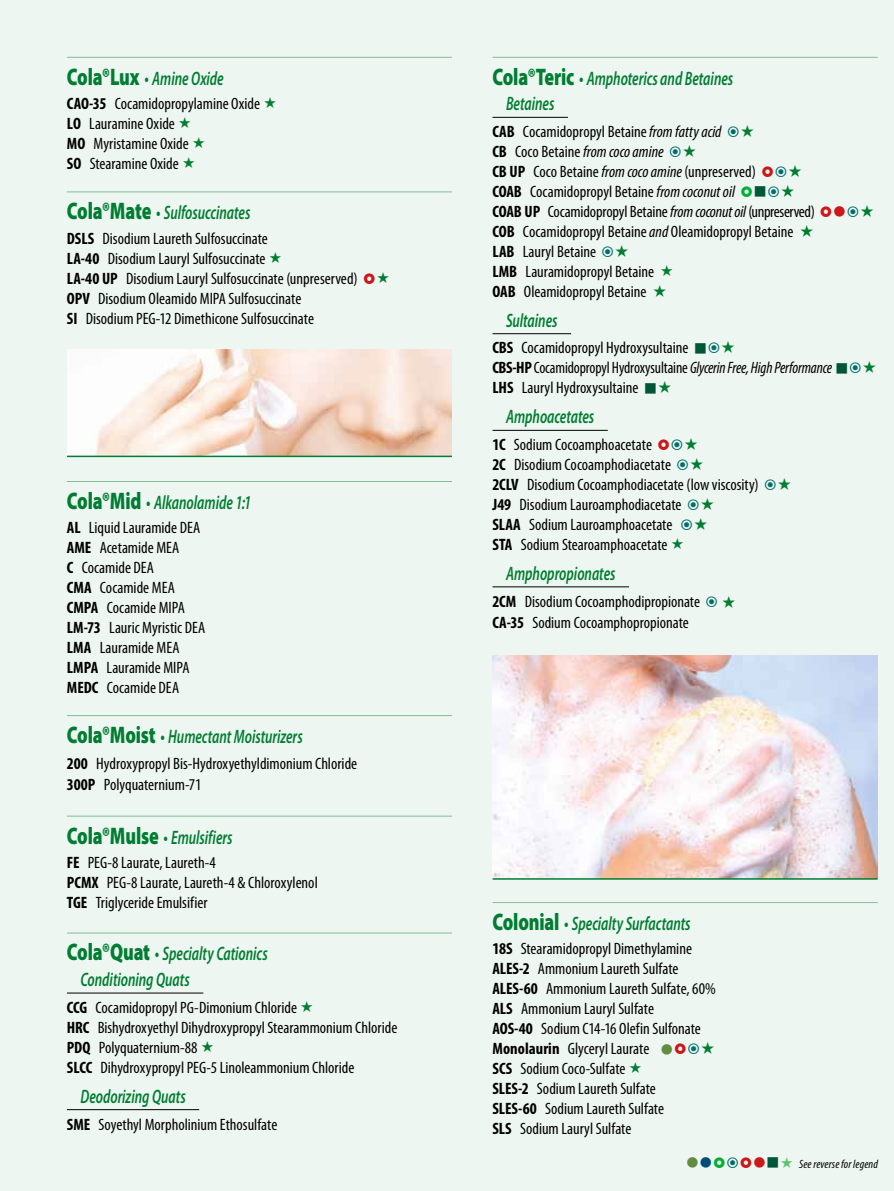
<style>
.page{position:relative;width:894px;height:1191px;background:#fff}
.page>*{position:absolute;margin:0;border:0;box-sizing:border-box;transform-origin:0 0}
.t1{font:italic 600 semi-condensed 19.5px/25.5px "Myriad Pro";letter-spacing:-.005em;color:#007d32;scale:.75 1}
.t2{font:18px "Wingdings";color:#cd171a}
.t3{font:condensed 16.5px/20px "Myriad Pro";color:#000}
.t4{font:italic condensed 12px "Myriad Pro";letter-spacing:.005em;color:#000}
.s1{font-weight:900;font-style:normal;font-stretch:normal;font-size:24px}
.s2{font-weight:700}
.s3{font-style:italic}
.s4{color:#005639}
.s5{color:#cd171a}
.s6{color:#608d40}
</style>
<div class="page">
<div style="left:0;top:0;width:893px;height:1191px;background:#eef6f1"></div>
<hr style="left:67px;top:57px;width:385px;height:1px;background:#80be98">
<hr style="left:67px;top:191px;width:385px;height:1px;background:#80be98">
<hr style="left:67px;top:481px;width:385px;height:1px;background:#80be98">
<hr style="left:67px;top:715px;width:385px;height:1px;background:#80be98">
<hr style="left:67px;top:815px;width:385px;height:1px;background:#80be98">
<hr style="left:67px;top:932px;width:385px;height:1px;background:#80be98">
<hr style="left:67px;top:992px;width:136px;height:1px;background:#000">
<hr style="left:67px;top:1109px;width:132px;height:1px;background:#000">
<hr style="left:492px;top:57px;width:385px;height:1px;background:#80be98">
<hr style="left:492px;top:117px;width:75px;height:1px;background:#000">
<hr style="left:492px;top:333px;width:79px;height:1px;background:#000">
<hr style="left:492px;top:430px;width:115px;height:1px;background:#000">
<hr style="left:492px;top:586px;width:136px;height:1px;background:#000">
<hr style="left:492px;top:902px;width:385px;height:1px;background:#80be98">
<img style="left:67px;top:350px;width:384px;height:105px">
<img style="left:492px;top:655px;width:385px;height:223px">
<hr style="left:492px;top:878px;width:385px;height:1px;background:#007d32">
<hr style="left:67px;top:455px;width:384px;height:2px;background:#007d32">
<p class="t1" style="left:67px;top:65px;width:210px"><span class="s1">Cola®Lux</span> • Amine Oxide</p>
<p class="t3" style="left:67px;top:93px;width:195px"><span class="s2">CAO-35</span> Cocamidopropylamine Oxide<br><span class="s2">LO</span> Lauramine Oxide<br><span class="s2">MO</span> Myristamine Oxide<br><span class="s2">SO</span> Stearamine Oxide</p>
<p class="t1" style="left:67px;top:200px;width:246px"><span class="s1">Cola®Mate</span> • Sulfosuccinates</p>
<p class="t3" style="left:67px;top:228px;width:292px"><span class="s2">DSLS</span> Disodium Laureth Sulfosuccinate<br><span class="s2">LA-40</span> Disodium Lauryl Sulfosuccinate<br><span class="s2">LA-40 UP</span> Disodium Lauryl Sulfosuccinate (unpreserved)<br><span class="s2">OPV</span> Disodium Oleamido MIPA Sulfosuccinate<br><span class="s2">SI</span> Disodium PEG-12 Dimethicone Sulfosuccinate</p>
<p class="t1" style="left:67px;top:489px;width:247px"><span class="s1">Cola®Mid</span> • Alkanolamide 1:1</p>
<p class="t3" style="left:67px;top:518px;width:140px"><span class="s2">AL</span> Liquid Lauramide DEA<br><span class="s2">AME</span> Acetamide MEA<br><span class="s2">C</span> Cocamide DEA<br><span class="s2">CMA</span> Cocamide MEA<br><span class="s2">CMPA</span> Cocamide MIPA<br><span class="s2">LM-73</span> Lauric Myristic DEA<br><span class="s2">LMA</span> Lauramide MEA<br><span class="s2">LMPA</span> Lauramide MIPA<br><span class="s2">MEDC</span> Cocamide DEA</p>
<p class="t1" style="left:67px;top:723px;width:316px"><span class="s1">Cola®Moist</span> • Humectant Moisturizers</p>
<p class="t3" style="left:67px;top:752px;width:292px;line-height:21px"><span class="s2">200</span> Hydroxypropyl Bis-Hydroxyethyldimonium Chloride<br><span class="s2">300P</span> Polyquaternium-71</p>
<p class="t1" style="left:67px;top:824px;width:222px"><span class="s1">Cola®Mulse</span> • Emulsifiers</p>
<p class="t3" style="left:67px;top:852px;width:252px"><span class="s2">FE</span> PEG-8 Laurate, Laureth-4<br><span class="s2">PCMX</span> PEG-8 Laurate, Laureth-4 &amp; Chloroxylenol<br><span class="s2">TGE</span> Triglyceride Emulsifier</p>
<p class="t1" style="left:80px;top:940px;width:251px;text-indent:-13px"><span class="s1">Cola®Quat</span> • Specialty Cationics<br>Conditioning Quats</p>
<p class="t3" style="left:67px;top:997px;width:332px"><span class="s2">CCG</span> Cocamidopropyl PG-Dimonium Chloride<br><span class="s2">HRC</span> Bishydroxyethyl Dihydroxypropyl Stearammonium Chloride <span class="s2">PDQ</span> Polyquaternium-88<br><span class="s2">SLCC</span> Dihydroxypropyl PEG-5 Linoleammonium Chloride</p>
<p class="t1" style="left:80px;top:1082px;width:142px">Deodorizing Quats</p>
<p class="t3" style="left:67px;top:1114px;width:212px"><span class="s2">SME</span> Soyethyl Morpholinium Ethosulfate</p>
<p class="t1" style="left:506px;top:65px;width:304px;text-indent:-13px"><span class="s1">Cola®Teric</span> • Amphoterics and Betaines<br>Betaines</p>
<p class="t3" style="left:492px;top:121px;width:355px"><span class="s2">CAB</span> Cocamidopropyl Betaine <span class="s3">from fatty acid<br></span><span class="s2">CB</span> Coco Betaine <span class="s3">from coco amine<br></span><span class="s2">CB UP</span> Coco Betaine <span class="s3">from coco amine</span> (unpreserved)<br><span class="s2">COAB</span> Cocamidopropyl Betaine <span class="s3">from coconut oil</span> <span class="s4">■<br></span><span class="s2">COAB UP</span> Cocamidopropyl Betaine <span class="s3">from coconut oil</span> (unpreserved) <span class="s5">● </span><span class="s2">COB</span> Cocamidopropyl Betaine <span class="s3">and</span> Oleamidopropyl Betaine<br><span class="s2">LAB</span> Lauryl Betaine<br><span class="s2">LMB</span> Lauramidopropyl Betaine<br><span class="s2">OAB</span> Oleamidopropyl Betaine</p>
<p class="t1" style="left:506px;top:307px;width:70px">Sultaines</p>
<p class="t3" style="left:492px;top:338px;width:357px"><span class="s2">CBS</span> Cocamidopropyl Hydroxysultaine <span class="s4">■<br></span><span class="s2">CBS-HP</span>Cocamidopropyl Hydroxysultaine <span class="s3">Glycerin Free, High Performance</span> <span class="s4">■<br></span><span class="s2">LHS</span> Lauryl Hydroxysultaine <span class="s4">■</span></p>
<p class="t1" style="left:506px;top:403px;width:119px">Amphoacetates</p>
<p class="t3" style="left:492px;top:434px;width:267px"><span class="s2">1C</span> Sodium Cocoamphoacetate<br><span class="s2">2C</span> Disodium Cocoamphodiacetate<br><span class="s2">2CLV</span> Disodium Cocoamphodiacetate (low viscosity)<br><span class="s2">J49</span> Disodium Lauroamphodiacetate<br><span class="s2">SLAA</span> Sodium Lauroamphoacetate<br><span class="s2">STA</span> Sodium Stearoamphoacetate</p>
<p class="t1" style="left:506px;top:560px;width:147px">Amphopropionates</p>
<p class="t3" style="left:492px;top:591px;width:209px;line-height:21px"><span class="s2">2CM</span> Disodium Cocoamphodipropionate<br><span class="s2">CA-35</span> Sodium Cocoamphopropionate</p>
<p class="t1" style="left:492px;top:910px;width:265px"><span class="s1">Colonial</span> • Specialty Surfactants</p>
<p class="t3" style="left:492px;top:938px;width:225px"><span class="s2">18S</span> Stearamidopropyl Dimethylamine<br><span class="s2">ALES-2</span> Ammonium Laureth Sulfate<br><span class="s2">ALES-60</span> Ammonium Laureth Sulfate, 60%<br><span class="s2">ALS</span> Ammonium Lauryl Sulfate<br><span class="s2">AOS-40</span> Sodium C14-16 Olefin Sulfonate<br><span class="s2">Monolaurin</span> Glyceryl Laurate <span class="s6">●<br></span><span class="s2">SCS</span> Sodium Coco-Sulfate<br><span class="s2">SLES-2</span> Sodium Laureth Sulfate<br><span class="s2">SLES-60</span> Sodium Laureth Sulfate<br><span class="s2">SLS</span> Sodium Lauryl Sulfate</p>
<p class="t2" style="left:752px;top:1152px;width:28px">●<span class="s4">■</span></p>
<p class="t4" style="left:799px;top:1156px;width:80px">See reverse for legend</p>
</div>
